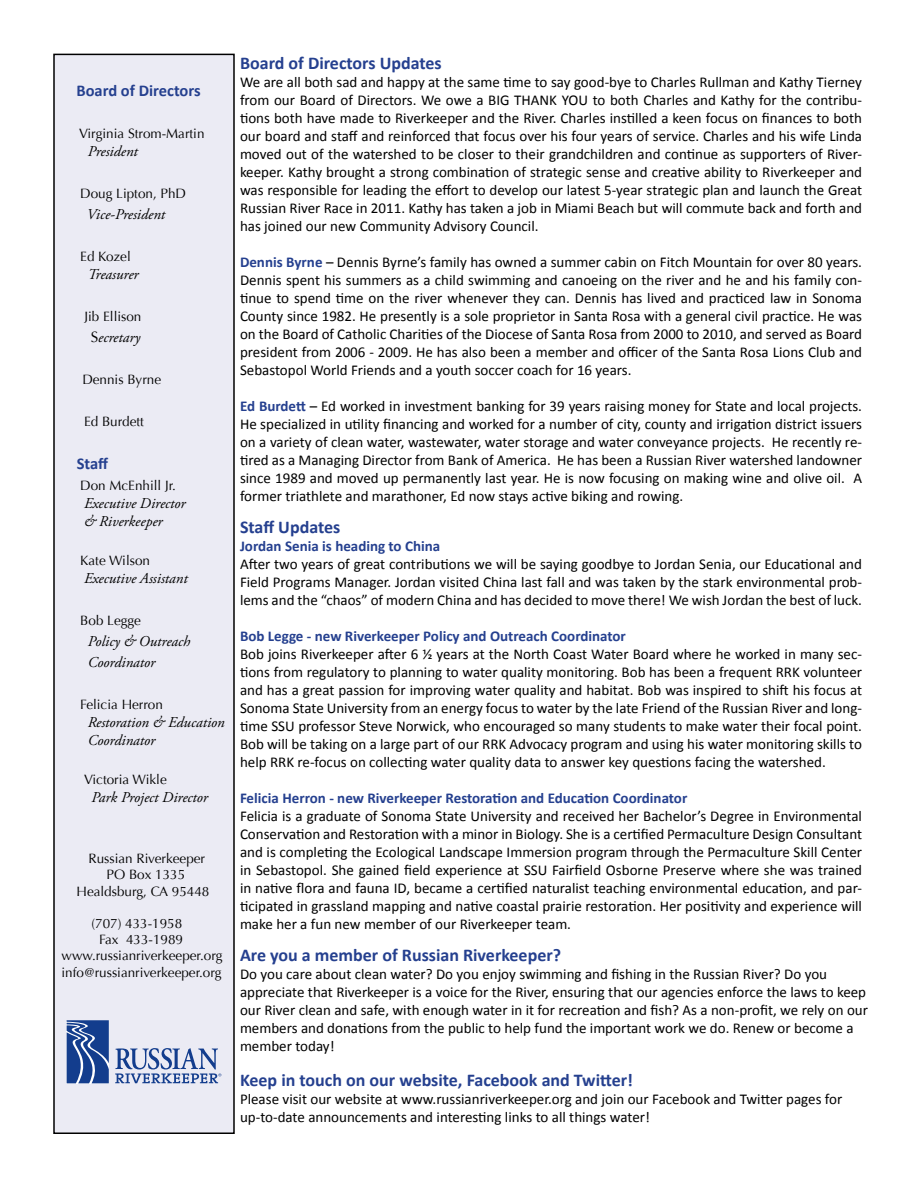
<style>
.page{position:relative;width:918px;height:1188px;background:#fff}
.page>*{position:absolute;margin:0;border:0;box-sizing:border-box;transform-origin:0 0}
.t1{font:700 18px "Calibri";color:#25408f}
.t2{font:700 16.5px "Calibri";color:#25408f}
.t3{font:15px/18px "Calibri";color:#000;text-align:justify}
.t4{font:italic 15px/18px "Adobe Garamond Pro";color:#000}
.t5{font:700 15px "Calibri";color:#25408f}
.t6{font:13.5px/16.2px "Optima";color:#000;text-align:center}
.s1{font-family:"Optima";font-style:normal}
.s2{font-weight:700;color:#25408f}
</style>
<div class="page">
<div style="left:54px;top:54px;width:180px;height:1079px;background:#ebebf4"></div>
<svg style="left:67px;top:1020px;width:42px;height:63px;background:#395c9f"></svg>
<svg style="left:115px;top:1048px;width:106px;height:35px"></svg>
<p class="t2" style="left:76px;top:80px;width:126px">Board of Directors</p>
<p class="t6" style="left:79px;top:126px;width:127px">Virginia Strom-Martin</p>
<p class="t4" style="left:88px;top:143px;width:52px">President</p>
<p class="t6" style="left:80px;top:186px;width:107px">Doug Lipton, PhD</p>
<p class="t4" style="left:87px;top:206px;width:80px">Vice-President</p>
<p class="t6" style="left:80px;top:249px;width:52px">Ed Kozel</p>
<p class="t4" style="left:88px;top:266px;width:53px">Treasurer</p>
<p class="t6" style="left:84px;top:309px;width:59px">Jib Ellison</p>
<p class="t4" style="left:91px;top:329px;width:51px"><span class="s1">S</span>ecretary</p>
<p class="t6" style="left:82px;top:372px;width:80px">Dennis Byrne</p>
<p class="t6" style="left:84px;top:414px;width:62px">Ed Burdett</p>
<p class="t2" style="left:77px;top:453px;width:33px">Staff</p>
<p class="t6" style="left:80px;top:478px;width:97px">Don McEnhill Jr.</p>
<p class="t4" style="left:84px;top:495px;width:103px">Executive Director &amp; Riverkeeper</p>
<p class="t6" style="left:80px;top:553px;width:71px">Kate Wilson</p>
<p class="t4" style="left:84px;top:570px;width:105px">Executive Assistant</p>
<p class="t6" style="left:80px;top:613px;width:62px">Bob Legge</p>
<p class="t4" style="left:88px;top:631px;width:104px;line-height:21px">Policy &amp; Outreach<br>Coordinator</p>
<p class="t6" style="left:80px;top:697px;width:84px">Felicia Herron</p>
<p class="t4" style="left:88px;top:714px;width:139px">Restoration &amp; Education<br>Coordinator</p>
<p class="t6" style="left:84px;top:772px;width:84px">Victoria Wikle</p>
<p class="t4" style="left:92px;top:789px;width:118px">Park Project Director</p>
<p class="t6" style="left:77px;top:851px;width:134px">Russian Riverkeeper<br>PO Box 1335<br>Healdsburg, CA 95448</p>
<p class="t6" style="left:92px;top:916px;width:92px">(707) 433-1958</p>
<p class="t6" style="left:99px;top:932px;width:86px">Fax 433-1989</p>
<p class="t6" style="left:62px;top:948px;width:163px">www.russianriverkeeper.org</p>
<p class="t6" style="left:62px;top:964px;width:162px">info@russianriverkeeper.org</p>
<p class="t1" style="left:240px;top:52px;width:203px">Board of Directors Updates</p>
<p class="t3" style="left:240px;top:73px;width:624px">We are all both sad and happy at the same time to say good-bye to Charles Rullman and Kathy Tierney from our Board of Directors. We owe a BIG THANK YOU to both Charles and Kathy for the contribu&shy;tions both have made to Riverkeeper and the River. Charles instilled a keen focus on finances to both our board and staff and reinforced that focus over his four years of service. Charles and his wife Linda moved out of the watershed to be closer to their grandchildren and continue as supporters of River&shy;keeper. Kathy brought a strong combination of strategic sense and creative ability to Riverkeeper and was responsible for leading the effort to develop our latest 5-year strategic plan and launch the Great Russian River Race in 2011. Kathy has taken a job in Miami Beach but will commute back and forth and has joined our new Community Advisory Council.</p>
<p class="t3" style="left:240px;top:253px;width:624px"><span class="s2">Dennis Byrne</span> – Dennis Byrne’s family has owned a summer cabin on Fitch Mountain for over 80 years.<br>Dennis spent his summers as a child swimming and canoeing on the river and he and his family con&shy;tinue to spend time on the river whenever they can. Dennis has lived and practiced law in Sonoma County since 1982. He presently is a sole proprietor in Santa Rosa with a general civil practice. He was on the Board of Catholic Charities of the Diocese of Santa Rosa from 2000 to 2010, and served as Board president from 2006 - 2009. He has also been a member and officer of the Santa Rosa Lions Club and Sebastopol World Friends and a youth soccer coach for 16 years.</p>
<p class="t3" style="left:240px;top:397px;width:624px"><span class="s2">Ed Burdett</span> – Ed worked in investment banking for 39 years raising money for State and local projects.<br>He specialized in utility financing and worked for a number of city, county and irrigation district issuers on a variety of clean water, wastewater, water storage and water conveyance projects. He recently re&shy;tired as a Managing Director from Bank of America. He has been a Russian River watershed landowner since 1989 and moved up permanently last year. He is now focusing on making wine and olive oil. A former triathlete and marathoner, Ed now stays active biking and rowing.</p>
<p class="t1" style="left:240px;top:516px;width:102px">Staff Updates</p>
<p class="t5" style="left:240px;top:536px;width:202px">Jordan Senia is heading to China</p>
<p class="t3" style="left:240px;top:555px;width:624px">After two years of great contributions we will be saying goodbye to Jordan Senia, our Educational and Field Programs Manager. Jordan visited China last fall and was taken by the stark environmental prob&shy;lems and the “chaos” of modern China and has decided to move there! We wish Jordan the best of luck.</p>
<p class="t5" style="left:240px;top:626px;width:387px">Bob Legge - new Riverkeeper Policy and Outreach Coordinator</p>
<p class="t3" style="left:240px;top:645px;width:624px">Bob joins Riverkeeper after 6 ½ years at the North Coast Water Board where he worked in many sec&shy;tions from regulatory to planning to water quality monitoring. Bob has been a frequent RRK volunteer and has a great passion for improving water quality and habitat. Bob was inspired to shift his focus at Sonoma State University from an energy focus to water by the late Friend of the Russian River and long&shy;time SSU professor Steve Norwick, who encouraged so many students to make water their focal point.<br>Bob will be taking on a large part of our RRK Advocacy program and using his water monitoring skills to help RRK re-focus on collecting water quality data to answer key questions facing the watershed.</p>
<p class="t5" style="left:240px;top:788px;width:449px">Felicia Herron - new Riverkeeper Restoration and Education Coordinator</p>
<p class="t3" style="left:240px;top:807px;width:624px">Felicia is a graduate of Sonoma State University and received her Bachelor’s Degree in Environmental Conservation and Restoration with a minor in Biology. She is a certified Permaculture Design Consultant and is completing the Ecological Landscape Immersion program through the Permaculture Skill Center in Sebastopol. She gained field experience at SSU Fairfield Osborne Preserve where she was trained in native flora and fauna ID, became a certified naturalist teaching environmental education, and par&shy;ticipated in grassland mapping and native coastal prairie restoration. Her positivity and experience will make her a fun new member of our Riverkeeper team.</p>
<p class="t1" style="left:240px;top:944px;width:323px">Are you a member of Russian Riverkeeper?</p>
<p class="t3" style="left:240px;top:965px;width:630px;text-align:left">Do you care about clean water? Do you enjoy swimming and fishing in the Russian River? Do you appreciate that Riverkeeper is a voice for the River, ensuring that our agencies enforce the laws to keep our River clean and safe, with enough water in it for recreation and fish? As a non-profit, we rely on our members and donations from the public to help fund the important work we do. Renew or become a member today!</p>
<p class="t1" style="left:240px;top:1068px;width:395px">Keep in touch on our website, Facebook and Twitter!</p>
<p class="t3" style="left:240px;top:1090px;width:604px">Please visit our website at www.russianriverkeeper.org and join our Facebook and Twitter pages for up-to-date announcements and interesting links to all things water!</p>
</div>
